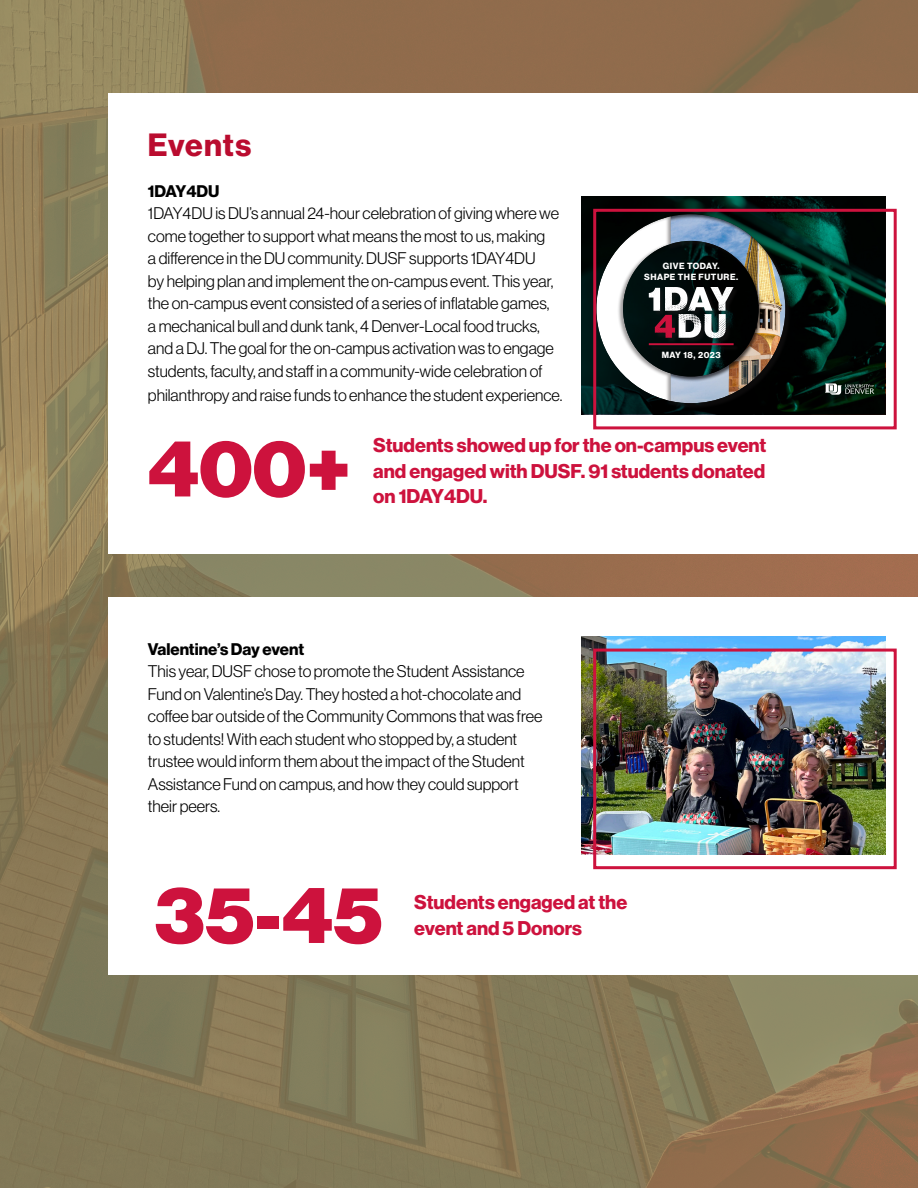
<style>
.page{position:relative;width:918px;height:1188px;background:#fff}
.page>*{position:absolute;margin:0;border:0;box-sizing:border-box;transform-origin:0 0}
.t1{font:79.5px "N Haas Grotesk DS Pro 95 Blk";color:#cd123d}
.t2{font:31.5px "N Haas Grotesk DS Pro 75 Bd";letter-spacing:.03em;color:#ba0c2f}
.t3{font:19.5px/25.5px "N Haas Grotesk DS Pro 75 Bd";color:#cd123d}
.t4{font:16.5px/22.5px "N Haas Grotesk DS Pro 45 Lt";color:#000}
.t5{font:16.5px "N Haas Grotesk DS Pro 75 Bd";color:#000}
.t6{font:8.85px/11.2px "N Haas Grotesk DS Pro 75 Bd";letter-spacing:.06em;color:#fff;text-align:center}
</style>
<div class="page">
<img style="left:0;top:0;width:918px;height:1188px">
<div style="left:108px;top:93px;width:810px;height:461px;background:#fff"></div>
<img style="left:582px;top:197px;width:303px;height:217px">
<div style="left:667px;top:215px;width:124px;height:194px;background:#231f20;opacity:.33"></div>
<div style="left:596px;top:213px;width:189px;height:191px;background:#231f20;opacity:.75"></div>
<svg style="left:825px;top:383px;width:49px;height:12px"></svg>
<div style="left:650px;top:344px;width:90px;height:7px;background:#020302"></div>
<div style="left:650px;top:288px;width:89px;height:56px;background:#000101"></div>
<svg style="left:597px;top:216px;width:137px;height:185px"></svg>
<div style="left:593px;top:209px;width:304px;height:220px;border:3px solid #cd123d"></div>
<div style="left:108px;top:597px;width:810px;height:378px;background:#fff"></div>
<img style="left:582px;top:636px;width:303px;height:218px">
<div style="left:593px;top:649px;width:304px;height:220px;border:3px solid #cd123d"></div>
<p class="t2" style="left:148px;top:127px;width:105px">Events</p>
<p class="t5" style="left:148px;top:182px;width:73px">1DAY4DU</p>
<p class="t4" style="left:148px;top:202px;width:413px">1DAY4DU is DU’s annual 24-hour celebration of giving where we come together to support what means the most to us, making<br>a difference in the DU community. DUSF supports 1DAY4DU<br>by helping plan and implement the on-campus event. This year, the on-campus event consisted of a series of inflatable games, a mechanical bull and dunk tank, 4 Denver-Local food trucks, and a DJ. The goal for the on-campus activation was to engage students, faculty, and staff in a community-wide celebration of</p>
<p class="t4" style="left:148px;top:384px;width:416px">philanthropy and raise funds to enhance the student experience.</p>
<p class="t1" style="left:148px;top:422px;width:205px">400+</p>
<p class="t6" style="left:644px;top:260px;width:96px">GIVE TODAY.<br>SHAPE THE FUTURE.</p>
<p class="t6" style="left:662px;top:349px;width:61px">MAY 18, 2023</p>
<p class="t3" style="left:373px;top:433px;width:395px;text-align:justify">Students showed up for the on-campus event and engaged with DUSF. 91 students donated on 1DAY4DU.</p>
<p class="t5" style="left:148px;top:639px;width:158px">Valentine’s Day event</p>
<p class="t4" style="left:148px;top:660px;width:396px">This year, DUSF chose to promote the Student Assistance Fund on Valentine’s Day. They hosted a hot-chocolate and coffee bar outside of the Community Commons that was free to students! With each student who stopped by, a student trustee would inform them about the impact of the Student Assistance Fund on campus, and how they could support their peers.</p>
<p class="t1" style="left:155px;top:868px;width:230px">35-45</p>
<p class="t3" style="left:414px;top:890px;width:214px">Students engaged at the event and 5 Donors</p>
</div>
